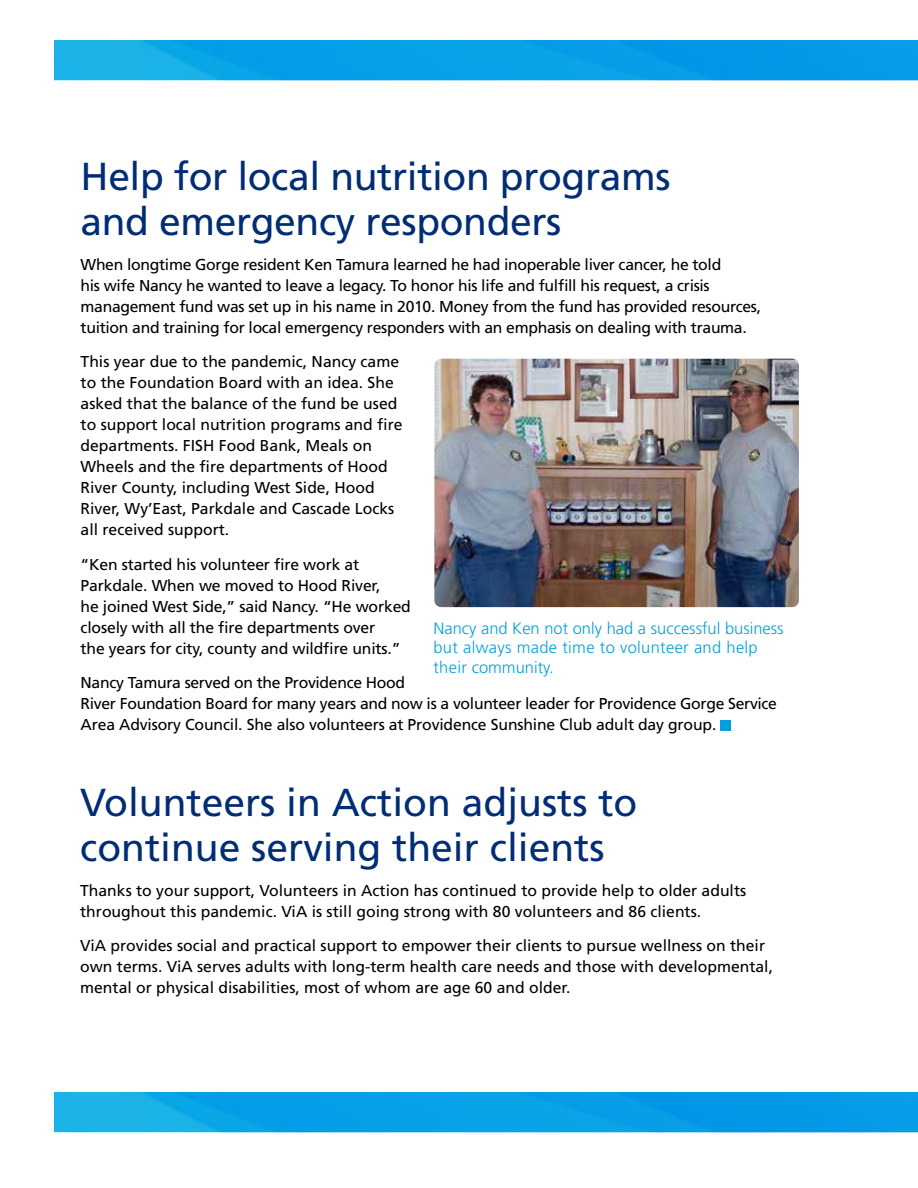
<style>
.page{position:relative;width:918px;height:1188px;background:#fff}
.page>*{position:absolute;margin:0;border:0;box-sizing:border-box;transform-origin:0 0}
.t1{font:39px/45px "Frutiger";letter-spacing:-.005em;color:#002d74}
.t2{font:300 16.5px/19.5px "Frutiger";color:#00a0dd}
.t3{font:15.75px/21px "Frutiger";letter-spacing:-.01em;color:#000}
</style>
<div class="page">
<img style="left:54px;top:40px;width:864px;height:40px">
<img style="left:54px;top:1093px;width:864px;height:39px">
<img style="left:434px;top:359px;width:365px;height:248px">
<div style="left:721px;top:720px;width:10px;height:10px;background:#00a0dd"></div>
<h1 class="t1" style="left:81px;top:154px;width:591px">Help for local nutrition programs and emergency responders</h1>
<p class="t3" style="left:81px;top:254px;width:682px">When longtime Gorge resident Ken Tamura learned he had inoperable liver cancer, he told<br>his wife Nancy he wanted to leave a legacy. To honor his life and fulfill his request, a crisis management fund was set up in his name in 2010. Money from the fund has provided resources, tuition and training for local emergency responders with an emphasis on dealing with trauma.</p>
<p class="t3" style="left:81px;top:351px;width:324px">This year due to the pandemic, Nancy came to the Foundation Board with an idea. She asked that the balance of the fund be used to support local nutrition programs and fire departments. FISH Food Bank, Meals on Wheels and the fire departments of Hood River County, including West Side, Hood River, Wy’East, Parkdale and Cascade Locks all received support.</p>
<p class="t3" style="left:81px;top:554px;width:332px">“Ken started his volunteer fire work at Parkdale. When we moved to Hood River,<br>he joined West Side,” said Nancy. “He worked closely with all the fire departments over<br>the years for city, county and wildfire units.”</p>
<p class="t3" style="left:81px;top:672px;width:698px">Nancy Tamura served on the Providence Hood<br>River Foundation Board for many years and now is a volunteer leader for Providence Gorge Service<br>Area Advisory Council. She also volunteers at Providence Sunshine Club adult day group.</p>
<p class="t2" style="left:433px;top:618px;width:352px">Nancy and Ken not only had a successful business but always made time to volunteer and help their community.</p>
<h1 class="t1" style="left:80px;top:781px;width:559px">Volunteers in Action adjusts to continue serving their clients</h1>
<p class="t3" style="left:80px;top:880px;width:668px">Thanks to your support, Volunteers in Action has continued to provide help to older adults throughout this pandemic. ViA is still going strong with 80 volunteers and 86 clients.</p>
<p class="t3" style="left:80px;top:935px;width:694px">ViA provides social and practical support to empower their clients to pursue wellness on their own terms. ViA serves adults with long-term health care needs and those with developmental, mental or physical disabilities, most of whom are age 60 and older.</p>
</div>
